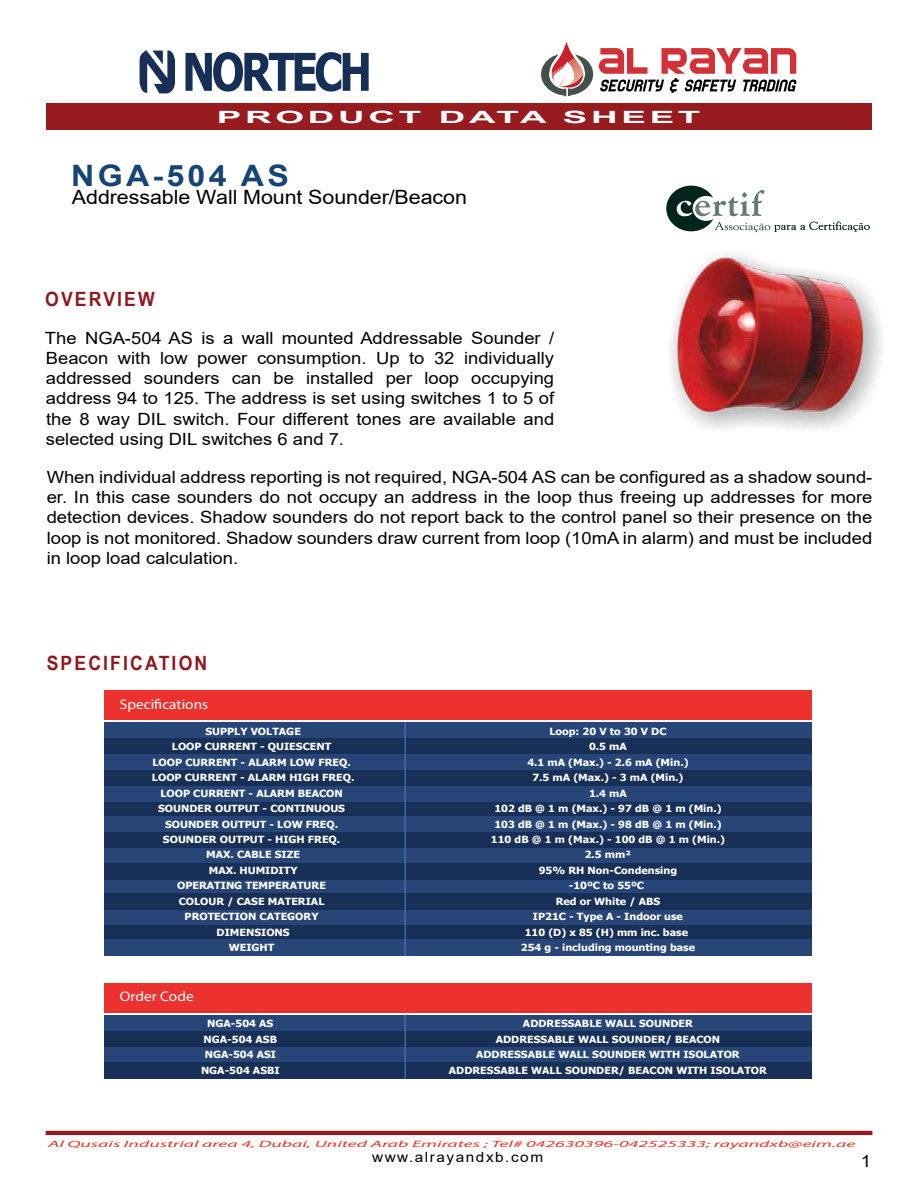
<style>
.page{position:relative;width:918px;height:1188px;background:#fff}
.page>*{position:absolute;margin:0;border:0;box-sizing:border-box;transform-origin:0 0}
.t1{font:700 29.55px "Arial";letter-spacing:.1em;color:#154475;scale:1.09 1}
.t2{font:19.65px "Arial";letter-spacing:-.005em;color:#000;scale:1.09 1}
.t3{font:700 19.65px "Arial Narrow";letter-spacing:.1em;color:#8e191e;scale:1.09 1}
.t4{font:16.95px/20.2px "Arial";color:#000;text-align:justify;scale:1.09 1}
.t5{font:700 16.95px "Arial";letter-spacing:.1em;color:#fff;scale:2.18 1}
.t6{font:14.1px "Myriad Pro";color:#fff;scale:1.09 1}
.t7{font:14.1px "Arial";letter-spacing:.1em;color:#000;scale:1.09 1}
.t8{font:700 9.9px/15.5px "Tahoma";color:#fff;text-align:center;scale:1.09 1}
.t9{font:italic 9.15px "Myriad Pro";color:#ee3324;scale:2.15 1}
</style>
<div class="page">
<svg style="left:541px;top:42px;width:52px;height:54px"></svg>
<svg style="left:140px;top:50px;width:35px;height:43px"></svg>
<svg style="left:186px;top:52px;width:183px;height:40px"></svg>
<hr style="left:46px;top:1131px;width:826px;height:4px;background:#981c1f">
<svg style="left:599px;top:48px;width:198px;height:45px"></svg>
<div style="left:46px;top:103px;width:825px;height:27px;background:#981c1f"></div>
<img style="left:670px;top:254px;width:212px;height:175px">
<div style="left:105px;top:723px;width:707px;height:16px;background:#274577"></div>
<div style="left:105px;top:690px;width:707px;height:30px;background:#ed312f"></div>
<div style="left:105px;top:739px;width:707px;height:16px;background:#182f57"></div>
<div style="left:105px;top:754px;width:707px;height:17px;background:#274577"></div>
<div style="left:105px;top:770px;width:707px;height:17px;background:#182f57"></div>
<div style="left:105px;top:786px;width:707px;height:17px;background:#274577"></div>
<div style="left:105px;top:802px;width:707px;height:16px;background:#182f57"></div>
<div style="left:105px;top:816px;width:707px;height:17px;background:#274577"></div>
<div style="left:105px;top:832px;width:707px;height:17px;background:#182f57"></div>
<div style="left:105px;top:848px;width:707px;height:16px;background:#274577"></div>
<div style="left:105px;top:879px;width:707px;height:16px;background:#274577"></div>
<div style="left:105px;top:924px;width:707px;height:16px;background:#182f57"></div>
<div style="left:105px;top:908px;width:707px;height:16px;background:#274577"></div>
<div style="left:105px;top:940px;width:707px;height:16px;background:#274577"></div>
<div style="left:105px;top:863px;width:707px;height:16px;background:#182f57"></div>
<div style="left:105px;top:893px;width:707px;height:17px;background:#182f57"></div>
<hr style="left:405px;top:722px;width:1px;height:234px;background:#4b80bd">
<div style="left:105px;top:1015px;width:707px;height:17px;background:#274577"></div>
<div style="left:105px;top:983px;width:707px;height:29px;background:#ed312f"></div>
<div style="left:105px;top:1031px;width:707px;height:16px;background:#182f57"></div>
<div style="left:105px;top:1047px;width:707px;height:16px;background:#274577"></div>
<div style="left:105px;top:1063px;width:707px;height:16px;background:#182f57"></div>
<hr style="left:405px;top:1014px;width:1px;height:65px;background:#4b80bd">
<svg style="left:666px;top:186px;width:204px;height:46px"></svg>
<h3 class="t5" style="left:217px;top:105px;width:223px">PRODUCT DATA SHEET</h3>
<h1 class="t1" style="left:71px;top:155px;width:201px">NGA-504 AS</h1>
<h2 class="t2" style="left:72px;top:184px;width:364px">Addressable Wall Mount Sounder/Beacon</h2>
<h2 class="t3" style="left:45px;top:284px;width:102px">OVERVIEW</h2>
<p class="t4" style="left:45px;top:327px;width:469px">The NGA-504 AS is a wall mounted Addressable Sounder / Beacon with low power consumption. Up to 32 individually addressed sounders can be installed per loop occupying address 94 to 125. The address is set using switches 1 to 5 of the 8 way DIL switch. Four different tones are available and selected using DIL switches 6 and 7.</p>
<p class="t4" style="left:47px;top:467px;width:759px">When individual address reporting is not required, NGA-504 AS can be configured as a shadow sound&shy;er. In this case sounders do not occupy an address in the loop thus freeing up addresses for more detection devices. Shadow sounders do not report back to the control panel so their presence on the loop is not monitored. Shadow sounders draw current from loop (10mA in alarm) and must be included in loop load calculation.</p>
<h2 class="t3" style="left:47px;top:648px;width:149px">SPECIFICATION</h2>
<h3 class="t6" style="left:120px;top:695px;width:83px">Specifications</h3>
<p class="t8" style="left:152px;top:724px;width:187px">SUPPLY VOLTAGE<br>LOOP CURRENT - QUIESCENT<br>LOOP CURRENT - ALARM LOW FREQ.<br>LOOP CURRENT - ALARM HIGH FREQ.<br>LOOP CURRENT - ALARM BEACON<br>SOUNDER OUTPUT - CONTINUOUS<br>SOUNDER OUTPUT - LOW FREQ.<br>SOUNDER OUTPUT - HIGH FREQ.<br>MAX. CABLE SIZE<br>MAX. HUMIDITY<br>OPERATING TEMPERATURE<br>COLOUR / CASE MATERIAL<br>PROTECTION CATEGORY<br>DIMENSIONS<br>WEIGHT</p>
<p class="t8" style="left:491px;top:724px;width:216px">Loop: 20 V to 30 V DC<br>0.5 mA<br>4.1 mA (Max.) - 2.6 mA (Min.)<br>7.5 mA (Max.) - 3 mA (Min.)<br>1.4 mA<br>102 dB @ 1 m (Max.) - 97 dB @ 1 m (Min.)<br>103 dB @ 1 m (Max.) - 98 dB @ 1 m (Min.)<br>110 dB @ 1 m (Max.) - 100 dB @ 1 m (Min.)<br>2.5 mm²<br>95% RH Non-Condensing<br>-10ºC to 55ºC<br>Red or White / ABS<br>IP21C - Type A - Indoor use<br>110 (D) x 85 (H) mm inc. base<br>254 g - including mounting base</p>
<h3 class="t6" style="left:120px;top:988px;width:69px">Order Code</h3>
<p class="t8" style="left:201px;top:1016px;width:74px">NGA-504 AS<br>NGA-504 ASB<br>NGA-504 ASI<br>NGA-504 ASBI</p>
<p class="t8" style="left:449px;top:1016px;width:293px">ADDRESSABLE WALL SOUNDER<br>ADDRESSABLE WALL SOUNDER/ BEACON<br>ADDRESSABLE WALL SOUNDER WITH ISOLATOR ADDRESSABLE WALL SOUNDER/ BEACON WITH ISOLATOR</p>
<p class="t9" style="left:48px;top:1138px;width:377px">Al Qusais Industrial area 4, Dubai, United Arab Emirates ; Tel# 042630396-042525333; rayandxb@eim.ae</p>
<h3 class="t7" style="left:372px;top:1148px;width:158px">www.alrayandxb.com</h3>
<h3 class="t4" style="left:861px;top:1151px;width:11px">1</h3>
</div>
